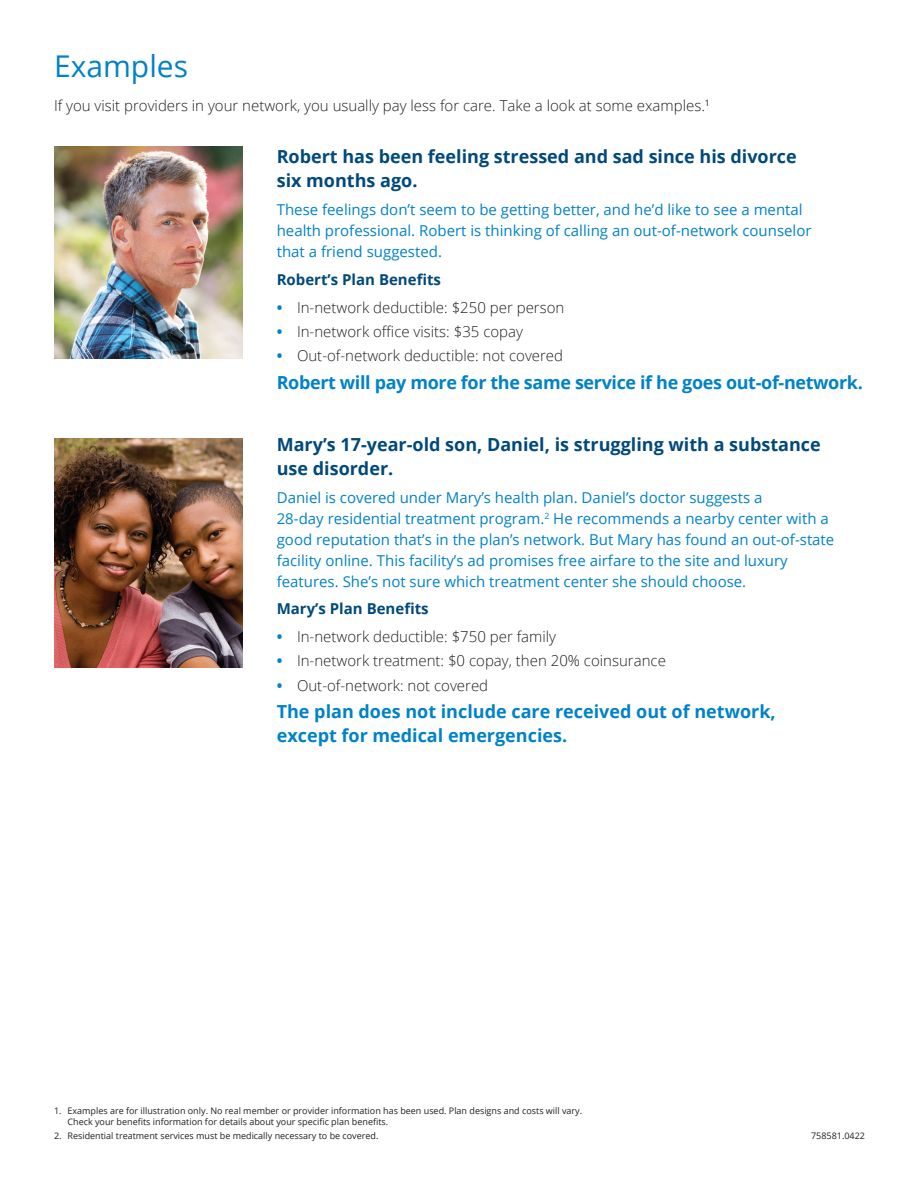
<style>
.page{position:relative;width:918px;height:1188px;background:#fff}
.page>*{position:absolute;margin:0;border:0;box-sizing:border-box;transform-origin:0 0}
.lead-in__page_2{font:30px "Open Sans";color:#0082c8}
.callout_heading{font:700 18px/24px "Open Sans";color:#00497b}
.callout_heading-2{font:700 18px/24px "Open Sans";color:#0082c8}
.callout_heading-3{font:700 18px "Open Sans";letter-spacing:-.02em;color:#0082c8}
.callout{font:15px/21px "Open Sans";color:#0082c8}
.body{font:300 15px "Open Sans";color:#231f20}
.callout-2{font:700 15px "Open Sans";color:#00497b}
.taglines{font:9px/10.8px "Open Sans";color:#231f20}
.s1{font-weight:700;color:#0082c8}
</style>
<div class="page">
<img style="left:54px;top:146px;width:189px;height:213px">
<img style="left:54px;top:438px;width:189px;height:229px">
<p class="lead-in__page_2" style="left:54px;top:46px;width:136px">Examples</p>
<p class="body" style="left:54px;top:96px;width:657px">If you visit providers in your network, you usually pay less for care. Take a look at some examples.<sup>1</sup></p>
<p class="callout_heading" style="left:277px;top:144px;width:522px">Robert has been feeling stressed and sad since his divorce six months ago.</p>
<p class="callout" style="left:277px;top:199px;width:536px">These feelings don’t seem to be getting better, and he’d like to see a mental health professional. Robert is thinking of calling an out-of-network counselor that a friend suggested.</p>
<p class="callout-2" style="left:277px;top:269px;width:166px">Robert’s Plan Benefits</p>
<p class="body" style="left:277px;top:297px;width:289px"><span class="s1">•</span> In-network deductible: $250 per person</p>
<p class="body" style="left:277px;top:321px;width:248px"><span class="s1">•</span> In-network office visits: $35 copay</p>
<p class="body" style="left:277px;top:346px;width:288px"><span class="s1">•</span> Out-of-network deductible: not covered</p>
<p class="callout_heading-3" style="left:277px;top:370px;width:588px">Robert will pay more for the same service if he goes out-of-network.</p>
<p class="callout_heading" style="left:277px;top:432px;width:546px">Mary’s 17-year-old son, Daniel, is struggling with a substance use disorder.</p>
<p class="callout" style="left:277px;top:486px;width:559px">Daniel is covered under Mary’s health plan. Daniel’s doctor suggests a<br>28-day residential treatment program.<sup>2</sup> He recommends a nearby center with a good reputation that’s in the plan’s network. But Mary has found an out-of-state facility online. This facility’s ad promises free airfare to the site and luxury features. She’s not sure which treatment center she should choose.</p>
<p class="callout-2" style="left:277px;top:598px;width:153px">Mary’s Plan Benefits</p>
<p class="body" style="left:277px;top:626px;width:281px"><span class="s1">•</span> In-network deductible: $750 per family</p>
<p class="body" style="left:277px;top:651px;width:391px"><span class="s1">•</span> In-network treatment: $0 copay, then 20% coinsurance</p>
<p class="body" style="left:277px;top:675px;width:213px"><span class="s1">•</span> Out-of-network: not covered</p>
<p class="callout_heading-2" style="left:277px;top:699px;width:501px">The plan does not include care received out of network, except for medical emergencies.</p>
<p class="taglines" style="left:68px;top:1105px;width:516px;text-indent:-14px">1. Examples are for illustration only. No real member or provider information has been used. Plan designs and costs will vary.<br>Check your benefits information for details about your specific plan benefits.</p>
<p class="taglines" style="left:54px;top:1130px;width:326px">2. Residential treatment services must be medically necessary to be covered.</p>
<p class="taglines" style="left:811px;top:1130px;width:55px">758581.0422</p>
</div>
